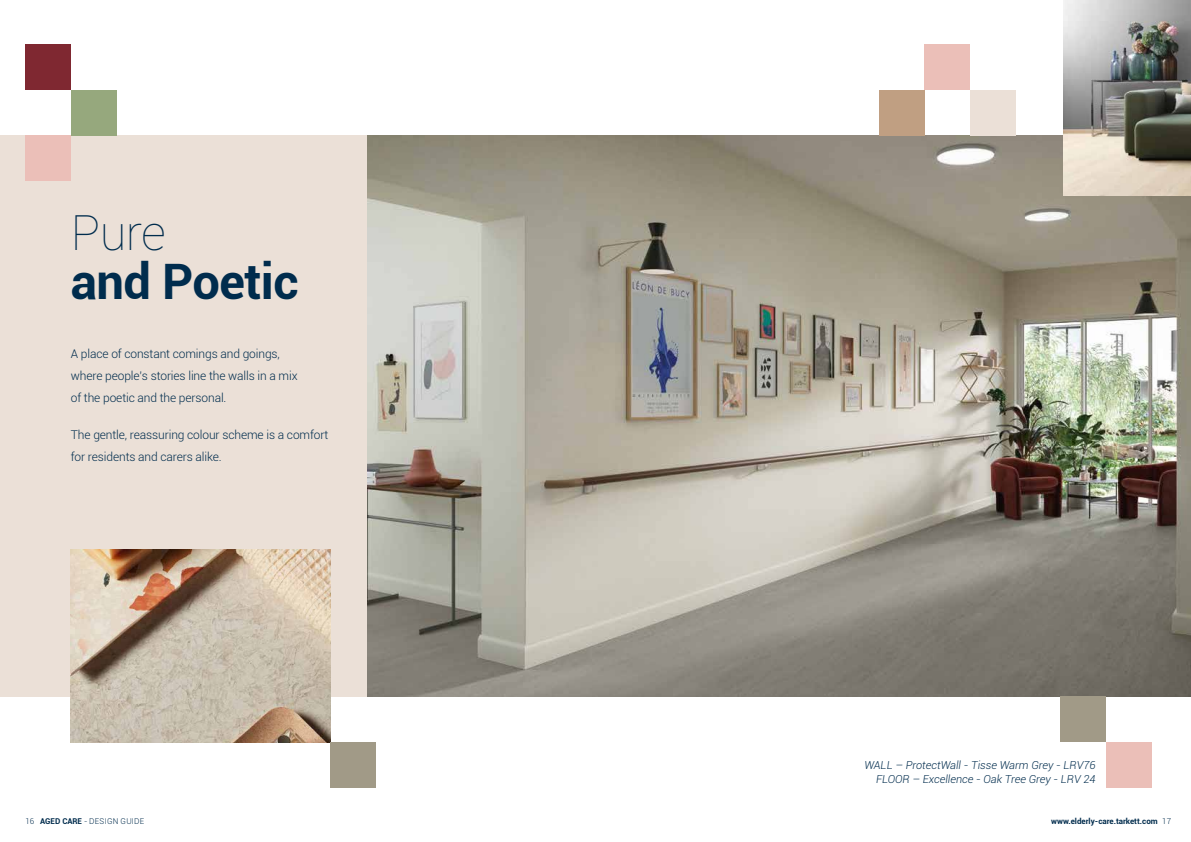
<style>
.page{position:relative;width:1191px;height:842px;background:#fff}
.page>*{position:absolute;margin:0;border:0;box-sizing:border-box;transform-origin:0 0}
.t1{font:700 48.9px "Roboto";letter-spacing:-.01em;color:#002c4d}
.t2{font:100 48.9px "Roboto";color:#002c4d}
.t3{font:300 12px/22px "Roboto";letter-spacing:-.01em;color:#002c4d}
.t4{font:italic 300 11px/14px "Roboto";color:#002c4d;text-align:right}
.t5{font:700 8px "Roboto";color:#002c4d}
.t6{font:300 8px "Roboto";letter-spacing:.025em;color:#002c4d}
.s1{font-weight:700}
.s2{font-weight:300}
</style>
<div class="page">
<div style="left:0;top:135px;width:1191px;height:562px;background:#ebe0d7"></div>
<img style="left:368px;top:135px;width:823px;height:562px">
<img style="left:1063px;top:0;width:128px;height:196px">
<img style="left:71px;top:549px;width:259px;height:193px">
<div style="left:924px;top:45px;width:45px;height:45px;background:#ebbfb8"></div>
<div style="left:26px;top:45px;width:45px;height:45px;background:#7f2831"></div>
<div style="left:1060px;top:697px;width:46px;height:45px;background:#a19a87"></div>
<div style="left:879px;top:90px;width:45px;height:45px;background:#c09f82"></div>
<div style="left:26px;top:135px;width:45px;height:46px;background:#ebbfb8"></div>
<div style="left:330px;top:742px;width:46px;height:45px;background:#a19a87"></div>
<div style="left:969px;top:90px;width:46px;height:45px;background:#ebe0d7"></div>
<div style="left:1106px;top:742px;width:45px;height:45px;background:#ebbfb8"></div>
<div style="left:71px;top:90px;width:45px;height:45px;background:#96a87d"></div>
<h1 class="t2" style="left:71px;top:199px;width:97px">Pure</h1>
<h1 class="t1" style="left:71px;top:247px;width:229px">and Poetic</h1>
<p class="t3" style="left:71px;top:343px;width:228px">A place of constant comings and goings, where people’s stories line the walls in a mix of the poetic and the personal.</p>
<p class="t3" style="left:71px;top:423px;width:259px">The gentle, reassuring colour scheme is a comfort for residents and carers alike.</p>
<p class="t4" style="left:864px;top:757px;width:233px">WALL – ProtectWall - Tisse Warm Grey - LRV76<br>FLOOR – Excellence - Oak Tree Grey - LRV 24</p>
<p class="t6" style="left:26px;top:816px;width:120px">16 <span class="s1">AGED CARE</span> - DESIGN GUIDE</p>
<p class="t5" style="left:1051px;top:816px;width:121px">www.elderly-care.tarkett.com <span class="s2">17</span></p>
</div>
